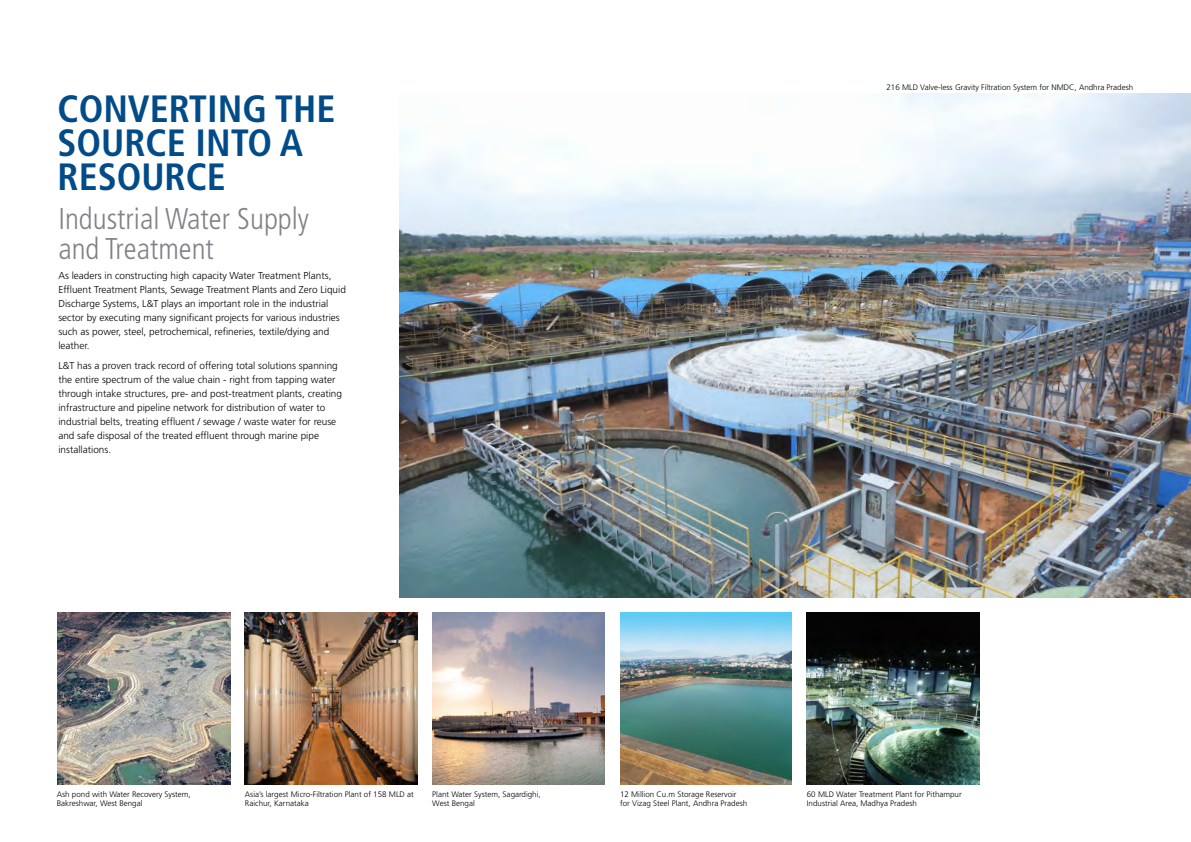
<style>
.page{position:relative;width:1191px;height:842px;background:#fff}
.page>*{position:absolute;margin:0;border:0;box-sizing:border-box;transform-origin:0 0}
.t1{font:700 condensed 38px/33.6px "Frutiger LT Pro";color:#004b88}
.t2{font:300 condensed 30px/30px "Frutiger LT Pro";color:#808285}
.t3{font:300 10px/14px "Frutiger LT Pro";color:#000}
.t4{font:300 8px/9.6px "Frutiger LT Pro";color:#000}
</style>
<div class="page">
<img style="left:58px;top:612px;width:172px;height:173px">
<img style="left:245px;top:612px;width:173px;height:173px">
<img style="left:807px;top:612px;width:172px;height:173px">
<img style="left:400px;top:94px;width:791px;height:503px">
<img style="left:433px;top:612px;width:171px;height:172px">
<img style="left:620px;top:612px;width:172px;height:172px">
<h1 class="t1" style="left:58px;top:92px;width:279px">CONVERTING THE<br>SOURCE INTO A<br>RESOURCE</h1>
<h2 class="t2" style="left:58px;top:204px;width:252px">Industrial Water Supply and Treatment</h2>
<p class="t3" style="left:58px;top:269px;width:289px">As leaders in constructing high capacity Water Treatment Plants, Effluent Treatment Plants, Sewage Treatment Plants and Zero Liquid Discharge Systems, L&amp;T plays an important role in the industrial sector by executing many significant projects for various industries such as power, steel, petrochemical, refineries, textile/dying and leather.</p>
<p class="t3" style="left:58px;top:358px;width:285px">L&amp;T has a proven track record of offering total solutions spanning the entire spectrum of the value chain - right from tapping water through intake structures, pre- and post-treatment plants, creating infrastructure and pipeline network for distribution of water to industrial belts, treating effluent / sewage / waste water for reuse and safe disposal of the treated effluent through marine pipe installations.</p>
<p class="t4" style="left:886px;top:82px;width:248px">216 MLD Valve-less Gravity Filtration System for NMDC, Andhra Pradesh</p>
<p class="t4" style="left:57px;top:789px;width:135px">Ash pond with Water Recovery System,<br>Bakreshwar, West Bengal</p>
<p class="t4" style="left:245px;top:789px;width:170px">Asia’s largest Micro-Filtration Plant of 158 MLD at<br>Raichur, Karnataka</p>
<p class="t4" style="left:432px;top:789px;width:110px">Plant Water System, Sagardighi,<br>West Bengal</p>
<p class="t4" style="left:620px;top:789px;width:129px">12 Million Cu.m Storage Reservoir for Vizag Steel Plant, Andhra Pradesh</p>
<p class="t4" style="left:807px;top:789px;width:156px">60 MLD Water Treatment Plant for Pithampur<br>Industrial Area, Madhya Pradesh</p>
</div>
